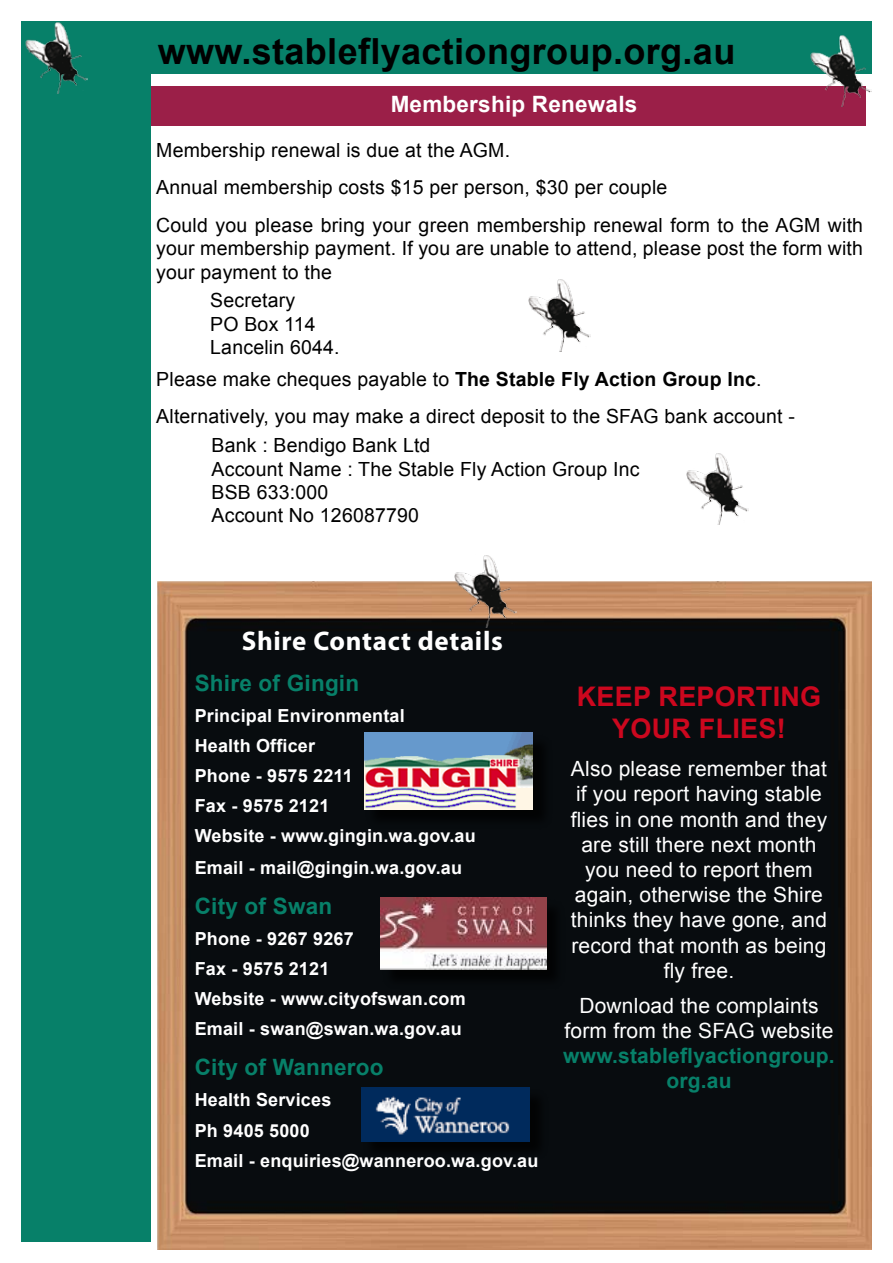
<style>
.page{position:relative;width:893px;height:1263px;background:#fff}
.page>*{position:absolute;margin:0;border:0;box-sizing:border-box;transform-origin:0 0}
.t1{font:700 36px "Arial";letter-spacing:.01em;color:#000}
.t2{font:700 27px/32.4px "Arial";letter-spacing:.01em;color:#cc071e;text-align:center}
.t3{font:700 27px "Myriad Pro";letter-spacing:.025em;color:#fff}
.t4{font:700 22.5px "Arial";letter-spacing:.01em;color:#078069}
.t5{font:700 22.5px "Arial";letter-spacing:.01em;color:#fff}
.t6{font:21px/25.2px "Arial";letter-spacing:.01em;color:#fff;text-align:center}
.t7{font:700 21px/25.2px "Arial";letter-spacing:.01em;color:#078069;text-align:center}
.t8{font:19.5px/23.4px "Arial";letter-spacing:.01em;color:#000}
.t9{font:700 18px/30.2px "Arial";letter-spacing:.01em;color:#fff}
.s1{font-weight:700}
</style>
<div class="page">
<div style="left:151px;top:86px;width:714px;height:40px;background:#9b1f48"></div>
<img style="left:157px;top:581px;width:715px;height:668px">
<div style="left:21px;top:21px;width:130px;height:1221px;background:#078069"></div>
<div style="left:382px;top:899px;width:184px;height:91px;background:#05080a"></div>
<img style="left:381px;top:898px;width:165px;height:71px">
<div style="left:366px;top:734px;width:187px;height:95px;background:#050709"></div>
<img style="left:364px;top:733px;width:169px;height:76px">
<div style="left:363px;top:1089px;width:186px;height:72px;background:#04080a"></div>
<img style="left:361px;top:1087px;width:168px;height:54px">
<div style="left:21px;top:21px;width:851px;height:53px;background:#078069"></div>
<img style="left:25px;top:22px;width:62px;height:72px">
<img style="left:810px;top:35px;width:62px;height:71px">
<img style="left:453px;top:555px;width:63px;height:72px">
<img style="left:528px;top:279px;width:62px;height:72px">
<img style="left:686px;top:453px;width:62px;height:72px">
<h1 class="t1" style="left:158px;top:27px;width:579px">www.stableflyactiongroup.org.au</h1>
<p class="t5" style="left:391px;top:89px;width:248px">Membership Renewals</p>
<p class="t8" style="left:156px;top:132px;width:708px;line-height:37.3px">Membership renewal is due at the AGM.<br>Annual membership costs $15 per person, $30 per couple<br>Could you please bring your green membership renewal form to the AGM with</p>
<p class="t8" style="left:156px;top:237px;width:708px">your membership payment. If you are unable to attend, please post the form with your payment to the</p>
<p class="t8" style="left:210px;top:289px;width:131px">Secretary<br>PO Box 114<br>Lancelin 6044.</p>
<p class="t8" style="left:156px;top:361px;width:640px;line-height:37.3px">Please make cheques payable to <span class="s1">The Stable Fly Action Group Inc</span>.<br>Alternatively, you may make a direct deposit to the SFAG bank account -</p>
<p class="t8" style="left:212px;top:434px;width:429px">Bank : Bendigo Bank Ltd<br>Account Name : The Stable Fly Action Group Inc<br>BSB 633:000<br>Account No 126087790</p>
<h2 class="t3" style="left:242px;top:623px;width:262px">Shire Contact details</h2>
<p class="t4" style="left:195px;top:668px;width:166px">Shire of Gingin</p>
<p class="t9" style="left:195px;top:701px;width:282px">Principal Environmental<br>Health Officer<br>Phone - 9575 2211<br>Fax - 9575 2121<br>Website - www.gingin.wa.gov.au</p>
<p class="t9" style="left:195px;top:853px;width:269px">Email - mail@gingin.wa.gov.au</p>
<p class="t4" style="left:195px;top:891px;width:139px">City of Swan</p>
<p class="t9" style="left:195px;top:924px;width:272px">Phone - 9267 9267<br>Fax - 9575 2121<br>Website - www.cityofswan.com<br>Email - swan@swan.wa.gov.au</p>
<p class="t4" style="left:195px;top:1052px;width:190px">City of Wanneroo</p>
<p class="t9" style="left:195px;top:1085px;width:345px">Health Services<br>Ph 9405 5000<br>Email - enquiries@wanneroo.wa.gov.au</p>
<h2 class="t2" style="left:577px;top:681px;width:246px">KEEP REPORTING<br>YOUR FLIES!</h2>
<p class="t6" style="left:571px;top:756px;width:258px">Also please remember that if you report having stable flies in one month and they are still there next month you need to report them again, otherwise the Shire thinks they have gone, and record that month as being fly free.</p>
<p class="t6" style="left:564px;top:993px;width:271px">Download the complaints form from the SFAG website</p>
<p class="t7" style="left:563px;top:1044px;width:273px">www.stableflyactiongroup. org.au</p>
</div>
